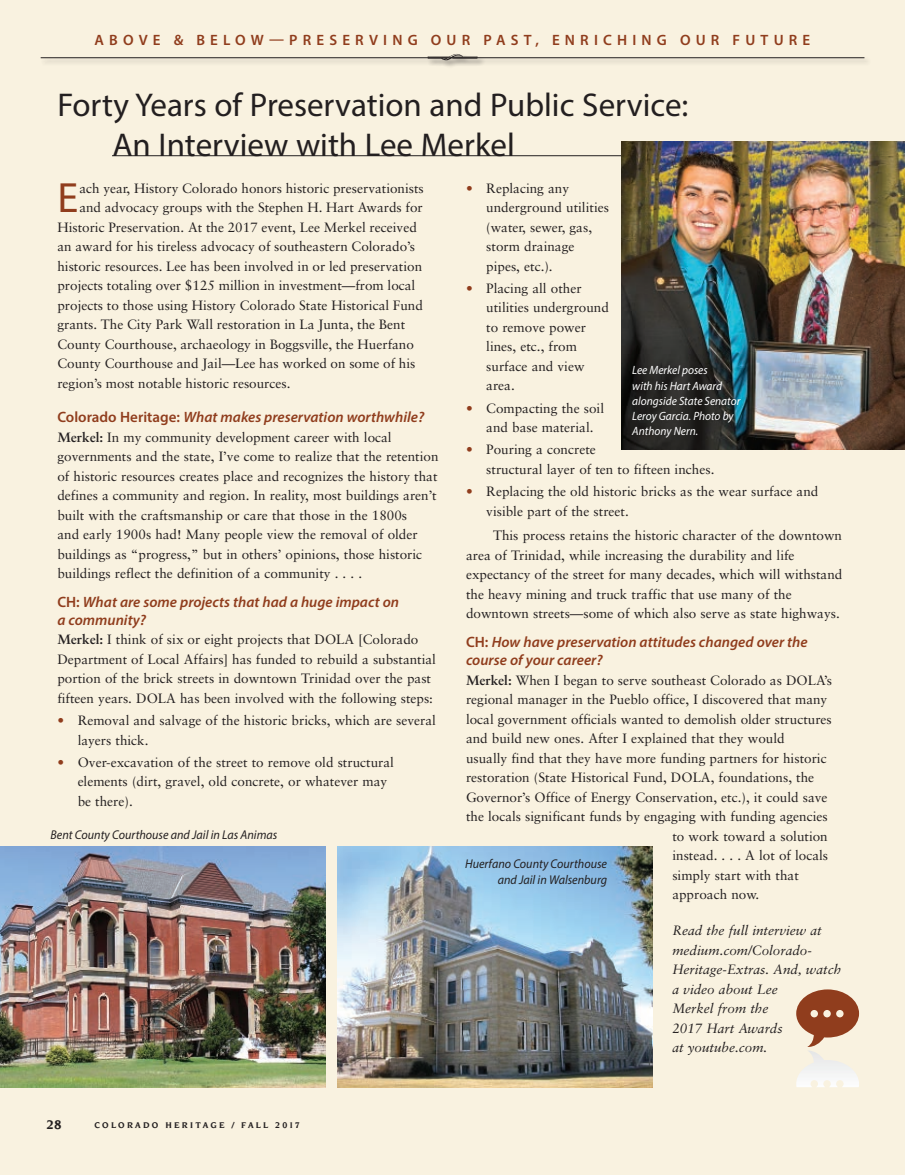
<style>
.page{position:relative;width:905px;height:1175px;background:#fff}
.page>*{position:absolute;margin:0;border:0;box-sizing:border-box;transform-origin:0 0}
.t1{font:42.45px "Myriad Pro";color:#903d1d}
.t2{font:33px/39.6px "Myriad Pro";color:#231f20}
.t3{font:italic 600 15px/18px "Myriad Pro";color:#903d1d}
.t4{font:600 15px "Myriad Pro";letter-spacing:.345em;color:#903d1d}
.t5{font:13.5px/19.5px "Sabon";color:#231f20}
.t6{font:italic 13.5px/19.5px "Sabon";color:#231f20}
.t7{font:700 13.5px "Novarese";color:#231f20}
.t8{font:italic 12.75px/15.8px "Myriad Pro";color:#231f20;text-align:right;scale:.95 1}
.t9{font:italic 12px/15px "Myriad Pro";color:#fff;scale:.95 1}
.t10{font:700 9px "Novarese";letter-spacing:.25em;color:#231f20}
.s1{font-style:normal}
.s2{font-weight:700}
.s3{color:#903d1d}
</style>
<div class="page">
<div style="left:0;top:0;width:904px;height:1174px;background:#f9f2e0"></div>
<hr style="left:57px;top:155px;width:790px;height:1px;background:#231f20">
<div style="left:57px;top:124px;width:54px;height:38px;background:#f9f2e0"></div>
<div style="left:40px;top:56px;width:831px;height:10px;background:#231f20;opacity:.5"></div>
<hr style="left:41px;top:57px;width:823px;height:1px;background:#231f20">
<div style="left:427px;top:53px;width:58px;height:15px;background:#231f20;opacity:.5"></div>
<svg style="left:428px;top:54px;width:49px;height:6px"></svg>
<svg style="left:796px;top:989px;width:63px;height:98px"></svg>
<img style="left:0;top:846px;width:326px;height:241px">
<img style="left:621px;top:141px;width:283px;height:308px">
<img style="left:338px;top:846px;width:314px;height:241px">
<p class="t4" style="left:94px;top:30px;width:130px">ABO VE &amp; BELOW</p>
<p class="t4" style="left:269px;top:30px;width:47px">—PRESER</p>
<p class="t4" style="left:369px;top:30px;width:90px">VIN G OUR</p>
<p class="t4" style="left:483px;top:30px;width:26px">P AST</p>
<p class="t4" style="left:535px;top:30px;width:43px">, E NRICHIN</p>
<p class="t4" style="left:657px;top:30px;width:52px">G O UR</p>
<p class="t4" style="left:732px;top:30px;width:27px">F UTURE</p>
<h2 class="t2" style="left:112px;top:84px;width:577px;text-indent:-55px">Forty Years of Preservation and Public Service:<br>An Interview with Lee Merkel</h2>
<h1 class="t1" style="left:57px;top:172px;width:22px">E</h1>
<p class="t5" style="left:79px;top:178px;width:346px">ach year, History Colorado honors historic preservationists</p>
<p class="t5" style="left:79px;top:198px;width:345px">and advocacy groups with the Stephen H. Hart Awards for</p>
<p class="t5" style="left:57px;top:217px;width:361px">Historic Preservation. At the 2017 event, Lee Merkel received</p>
<p class="t5" style="left:57px;top:237px;width:359px">an award for his tireless advocacy of southeastern Colorado’s</p>
<p class="t5" style="left:57px;top:256px;width:366px">historic resources. Lee has been involved in or led preservation</p>
<p class="t5" style="left:57px;top:276px;width:359px">projects totaling over $125 million in investment—from local</p>
<p class="t5" style="left:57px;top:295px;width:367px">projects to those using History Colorado State Historical Fund</p>
<p class="t5" style="left:57px;top:315px;width:349px">grants. The City Park Wall restoration in La Junta, the Bent</p>
<p class="t5" style="left:57px;top:334px;width:358px">County Courthouse, archaeology in Boggsville, the Huerfano</p>
<p class="t5" style="left:57px;top:354px;width:359px">County Courthouse and Jail—Lee has worked on some of his</p>
<p class="t5" style="left:57px;top:373px;width:235px">region’s most notable historic resources.</p>
<p class="t3" style="left:57px;top:407px;width:368px"><span class="s1">COLORADO HERITAGE:</span> What makes preservation worthwhile?</p>
<p class="t5" style="left:57px;top:427px;width:382px"><span class="s2">Merkel:</span> In my community development career with local governments and the state, I’ve come to realize that the retention of historic resources creates place and recognizes the history that defines a community and region. In reality, most buildings aren’t built with the craftsmanship or care that those in the 1800s<br>and early 1900s had! Many people view the removal of older buildings as “progress,” but in others’ opinions, those historic buildings reflect the definition of a community . . . .</p>
<p class="t3" style="left:57px;top:592px;width:343px"><span class="s1">CH:</span> What are some projects that had a huge impact on a community?</p>
<p class="t5" style="left:57px;top:630px;width:380px"><span class="s2">Merkel:</span> I think of six or eight projects that DOLA [Colorado Department of Local Affairs] has funded to rebuild a substantial portion of the brick streets in downtown Trinidad over the past fifteen years. DOLA has been involved with the following steps:</p>
<p class="t5" style="left:78px;top:710px;width:360px;text-indent:-20px"><span class="s3">•</span> Removal and salvage of the historic bricks, which are several layers thick.</p>
<p class="t5" style="left:78px;top:752px;width:318px;text-indent:-20px"><span class="s3">•</span> Over-excavation of the street to remove old structural elements (dirt, gravel, old concrete, or whatever may be there).</p>
<p class="t8" style="left:51px;top:826px;width:240px">Bent County Courthouse and Jail in Las Animas</p>
<p class="t7" style="left:46px;top:1117px;width:17px">28</p>
<p class="t10" style="left:94px;top:1120px;width:207px">COLORADO HERITAGE / FALL 2017</p>
<p class="t5" style="left:486px;top:178px;width:124px;text-indent:-20px"><span class="s3">•</span> Replacing any underground utilities (water, sewer, gas, storm drainage pipes, etc.).</p>
<p class="t5" style="left:486px;top:278px;width:124px;text-indent:-20px"><span class="s3">•</span> Placing all other utilities underground to remove power lines, etc., from surface and view area.</p>
<p class="t5" style="left:486px;top:398px;width:119px;text-indent:-20px"><span class="s3">•</span> Compacting the soil and base material.</p>
<p class="t5" style="left:486px;top:440px;width:230px;text-indent:-20px"><span class="s3">•</span> Pouring a concrete<br>structural layer of ten to fifteen inches.</p>
<p class="t5" style="left:486px;top:481px;width:333px;text-indent:-20px"><span class="s3">•</span> Replacing the old historic bricks as the wear surface and visible part of the street.</p>
<p class="t5" style="left:466px;top:526px;width:378px;text-indent:27px">This process retains the historic character of the downtown area of Trinidad, while increasing the durability and life expectancy of the street for many decades, which will withstand the heavy mining and truck traffic that use many of the downtown streets—some of which also serve as state highways.</p>
<p class="t3" style="left:466px;top:633px;width:343px"><span class="s1">CH:</span> How have preservation attitudes changed over the course of your career?</p>
<p class="t5" style="left:466px;top:670px;width:368px"><span class="s2">Merkel:</span> When I began to serve southeast Colorado as DOLA’s</p>
<p class="t5" style="left:466px;top:690px;width:363px">regional manager in the Pueblo office, I discovered that many</p>
<p class="t5" style="left:466px;top:709px;width:367px">local government officials wanted to demolish older structures</p>
<p class="t5" style="left:466px;top:729px;width:320px">and build new ones. After I explained that they would</p>
<p class="t5" style="left:466px;top:748px;width:362px">usually find that they have more funding partners for historic</p>
<p class="t5" style="left:466px;top:768px;width:350px">restoration (State Historical Fund, DOLA, foundations, the</p>
<p class="t5" style="left:466px;top:787px;width:363px">Governor’s Office of Energy Conservation, etc.), it could save</p>
<p class="t5" style="left:466px;top:807px;width:363px">the locals significant funds by engaging with funding agencies</p>
<p class="t5" style="left:672px;top:826px;width:157px">to work toward a solution</p>
<p class="t5" style="left:672px;top:846px;width:157px">instead. . . . A lot of locals</p>
<p class="t5" style="left:672px;top:865px;width:128px">simply start with that</p>
<p class="t5" style="left:672px;top:885px;width:88px">approach now.</p>
<p class="t6" style="left:672px;top:920px;width:170px">Read the full interview at medium.com/Colorado-<br>Heritage-Extras. And, watch a video about Lee<br>Merkel from the<br>2017 Hart Awards<br>at youtube.com.</p>
<p class="t9" style="left:632px;top:363px;width:115px">Lee Merkel poses<br>with his Hart Award alongside State Senator<br>Leroy Garcia. Photo by<br>Anthony Nern.</p>
<p class="t8" style="left:465px;top:855px;width:151px">Huerfano County Courthouse and Jail in Walsenburg</p>
</div>
